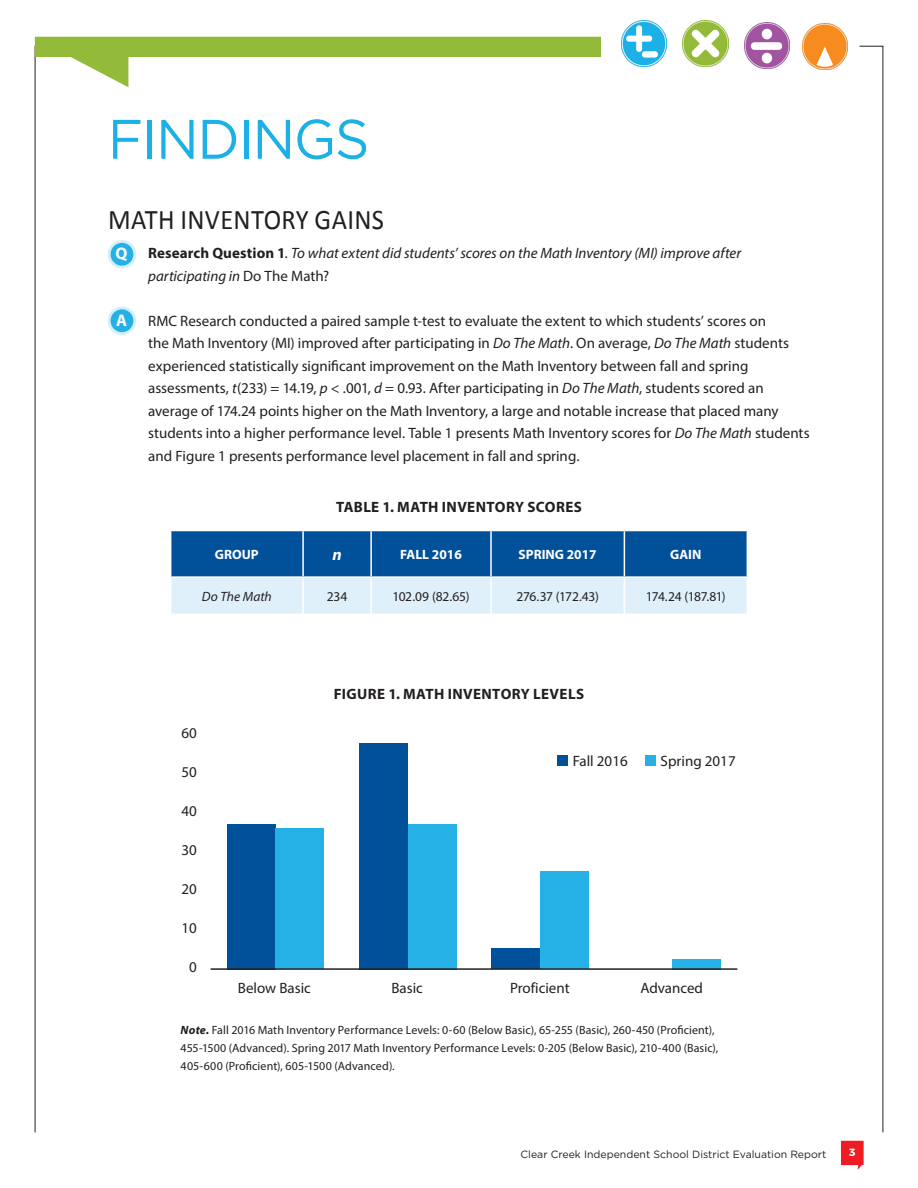
<style>
.page{position:relative;width:918px;height:1188px;background:#fff}
.page>*{position:absolute;margin:0;border:0;box-sizing:border-box;transform-origin:0 0}
.t1{font:55.5px "Gotham";letter-spacing:-.03em;color:#1bb1e7}
.t2{font:28.5px "Calibri";letter-spacing:.015em;color:#231f20;scale:.93 1}
.TOC_Body{font:700 16.8px "Myriad Pro";color:#fff}
.t3{font:italic 700 16.5px "Myriad Pro";color:#fff}
.Body{font:15px/22.5px "Myriad Pro";color:#231f20}
.Body-2{font:italic 15px/22.5px "Myriad Pro";color:#231f20}
.TOC_Body-2{font:15px "Myriad Pro";color:#231f20}
.Body-3{font:700 15px "Myriad Pro";letter-spacing:.025em;color:#231f20}
.Body-4{font:13.5px "Myriad Pro";letter-spacing:-.025em;color:#231f20}
.t4{font:700 13.5px "Myriad Pro";color:#fff}
.Body-5{font:italic 13.5px "Myriad Pro";letter-spacing:.005em;color:#231f20}
.Body-6{font:12px/18px "Myriad Pro";letter-spacing:.005em;color:#231f20}
.t5{font:10.5px "Gotham";color:#231f20}
.t6{font:700 10.5px "Montserrat";color:#fff}
.s1{font-weight:700;font-style:normal}
.s2{font-style:normal}
.s3{font-style:italic}
.s4{font-weight:700;font-style:italic}
</style>
<div class="page">
<img style="left:622px;top:21px;width:45px;height:45px">
<img style="left:683px;top:21px;width:45px;height:45px">
<img style="left:744px;top:23px;width:45px;height:45px">
<img style="left:802px;top:24px;width:46px;height:45px">
<svg style="left:859px;top:46px;width:24px;height:1087px"></svg>
<svg style="left:35px;top:37px;width:566px;height:50px"></svg>
<svg style="left:841px;top:1141px;width:23px;height:29px"></svg>
<svg style="left:108px;top:240px;width:28px;height:29px"></svg>
<svg style="left:108px;top:306px;width:28px;height:29px"></svg>
<svg style="left:171px;top:531px;width:576px;height:82px;background:#6397c4"></svg>
<hr style="left:302px;top:531px;width:2px;height:45px;background:#fff">
<hr style="left:370px;top:531px;width:2px;height:45px;background:#fff">
<hr style="left:490px;top:531px;width:2px;height:45px;background:#fff">
<hr style="left:624px;top:531px;width:1px;height:45px;background:#fff">
<hr style="left:171px;top:576px;width:132px;height:2px;background:#fff">
<hr style="left:303px;top:576px;width:68px;height:2px;background:#fff">
<hr style="left:302px;top:578px;width:2px;height:35px;background:#fff">
<hr style="left:371px;top:576px;width:120px;height:2px;background:#fff">
<hr style="left:370px;top:578px;width:2px;height:35px;background:#fff">
<hr style="left:491px;top:576px;width:133px;height:2px;background:#fff">
<hr style="left:490px;top:578px;width:2px;height:35px;background:#fff">
<hr style="left:624px;top:576px;width:124px;height:2px;background:#fff">
<hr style="left:624px;top:578px;width:1px;height:35px;background:#fff">
<div style="left:227px;top:824px;width:49px;height:145px;background:#01519a"></div>
<div style="left:360px;top:743px;width:48px;height:226px;background:#01519a"></div>
<div style="left:491px;top:948px;width:49px;height:21px;background:#01519a"></div>
<div style="left:276px;top:829px;width:48px;height:140px;background:#26b1e6"></div>
<div style="left:408px;top:824px;width:49px;height:145px;background:#26b1e6"></div>
<div style="left:540px;top:872px;width:48px;height:97px;background:#26b1e6"></div>
<div style="left:672px;top:959px;width:48px;height:10px;background:#26b1e6"></div>
<div style="left:557px;top:755px;width:11px;height:11px;background:#01519a"></div>
<div style="left:645px;top:755px;width:11px;height:11px;background:#26b1e6"></div>
<hr style="left:211px;top:968px;width:526px;height:2px;background:#231f20">
<p class="t1" style="left:108px;top:108px;width:263px">FINDINGS</p>
<p class="t2" style="left:108px;top:201px;width:298px">MATH INVENTORY GAINS</p>
<p class="Body-2" style="left:148px;top:242px;width:594px"><span class="s1">Research Question 1</span>. To what extent did students’ scores on the Math Inventory (MI) improve after participating in <span class="s2">Do The Math?</span></p>
<p class="Body" style="left:148px;top:309px;width:663px">RMC Research conducted a paired sample t-test to evaluate the extent to which students’ scores on<br>the Math Inventory (MI) improved after participating in <span class="s3">Do The Math</span>. On average, <span class="s3">Do The Math</span> students experienced statistically significant improvement on the Math Inventory between fall and spring assessments, <span class="s3">t</span>(233) = 14.19, <span class="s3">p</span> &lt; .001, <span class="s3">d</span> = 0.93. After participating in <span class="s3">Do The Math</span>, students scored an average of 174.24 points higher on the Math Inventory, a large and notable increase that placed many students into a higher performance level. Table 1 presents Math Inventory scores for <span class="s3">Do The Math</span> students and Figure 1 presents performance level placement in fall and spring.</p>
<p class="TOC_Body" style="left:115px;top:242px;width:14px">Q</p>
<p class="TOC_Body" style="left:116px;top:310px;width:13px">A</p>
<p class="Body-3" style="left:336px;top:497px;width:247px">TABLE 1. MATH INVENTORY SCORES</p>
<p class="t4" style="left:215px;top:546px;width:45px">GROUP</p>
<p class="t3" style="left:332px;top:544px;width:11px">n</p>
<p class="t4" style="left:400px;top:546px;width:63px">FALL 2016</p>
<p class="t4" style="left:519px;top:546px;width:80px">SPRING 2017</p>
<p class="t4" style="left:670px;top:546px;width:33px">GAIN</p>
<p class="Body-5" style="left:202px;top:588px;width:71px">Do The Math</p>
<p class="Body-4" style="left:327px;top:588px;width:22px">234</p>
<p class="Body-4" style="left:392px;top:588px;width:79px">102.09 (82.65)</p>
<p class="Body-4" style="left:516px;top:588px;width:84px">276.37 (172.43)</p>
<p class="Body-4" style="left:646px;top:588px;width:81px">174.24 (187.81)</p>
<p class="TOC_Body-2" style="left:181px;top:723px;width:17px">60</p>
<p class="TOC_Body-2" style="left:181px;top:762px;width:17px">50</p>
<p class="TOC_Body-2" style="left:181px;top:801px;width:17px">40</p>
<p class="TOC_Body-2" style="left:181px;top:840px;width:17px">30</p>
<p class="TOC_Body-2" style="left:181px;top:879px;width:17px">20</p>
<p class="TOC_Body-2" style="left:181px;top:918px;width:17px">10</p>
<p class="TOC_Body-2" style="left:189px;top:957px;width:9px">0</p>
<p class="Body-3" style="left:334px;top:684px;width:252px">FIGURE 1. MATH INVENTORY LEVELS</p>
<p class="TOC_Body-2" style="left:573px;top:752px;width:56px">Fall 2016</p>
<p class="TOC_Body-2" style="left:661px;top:752px;width:77px">Spring 2017</p>
<p class="TOC_Body-2" style="left:238px;top:979px;width:75px">Below Basic</p>
<p class="TOC_Body-2" style="left:391px;top:979px;width:33px">Basic</p>
<p class="TOC_Body-2" style="left:510px;top:979px;width:61px">Proficient</p>
<p class="TOC_Body-2" style="left:640px;top:979px;width:64px">Advanced</p>
<p class="Body-6" style="left:181px;top:1021px;width:539px"><span class="s4">Note.</span> Fall 2016 Math Inventory Performance Levels: 0-60 (Below Basic), 65-255 (Basic), 260-450 (Proficient),<br>455-1500 (Advanced). Spring 2017 Math Inventory Performance Levels: 0-205 (Below Basic), 210-400 (Basic),<br>405-600 (Proficient), 605-1500 (Advanced).</p>
<p class="t5" style="left:521px;top:1148px;width:307px">Clear Creek Independent School District Evaluation Report</p>
<p class="t6" style="left:849px;top:1144px;width:8px">3</p>
</div>
